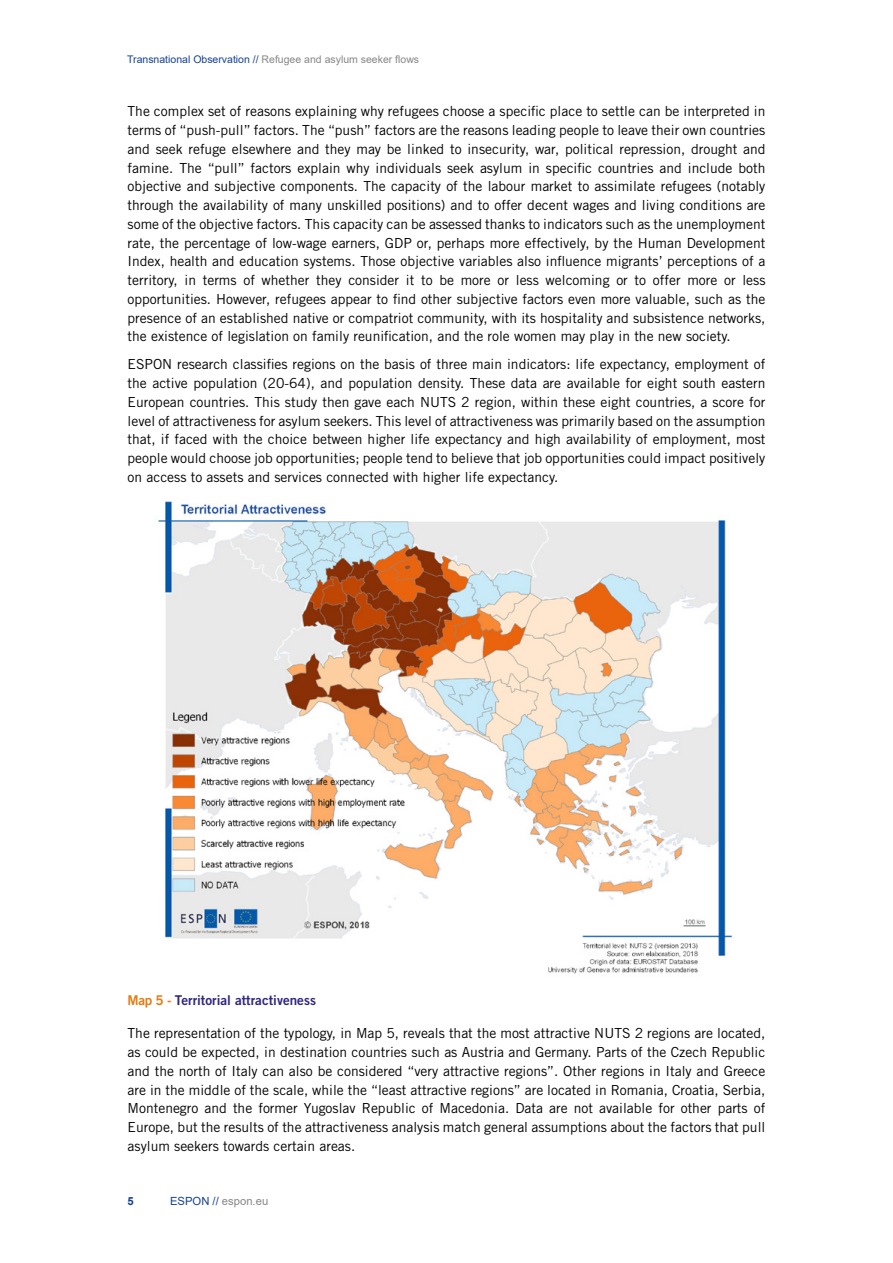
<style>
.page{position:relative;width:893px;height:1263px;background:#fff}
.page>*{position:absolute;margin:0;border:0;box-sizing:border-box;transform-origin:0 0}
.t1{font:13.8px/18.8px "Trade Gothic LT Std";color:#000;text-align:justify}
.t2{font:13.5px "Trade Gothic LT Std Bd 2";color:#302783}
.t3{font:11.25px "Arial";color:#878787}
.t4{font:700 11.25px "Arial";color:#154194}
.t5{font:10.5px "Arial";color:#878787}
.s1{color:#154194}
.s2{color:#e47b12}
</style>
<div class="page">
<img style="left:158px;top:501px;width:574px;height:473px">
<p class="t5" style="left:127px;top:52px;width:293px"><span class="s1">Transnational Observation //</span> Refugee and asylum seeker flows</p>
<p class="t1" style="left:128px;top:102px;width:639px">The complex set of reasons explaining why refugees choose a specific place to settle can be interpreted in terms of “push-pull” factors. The “push” factors are the reasons leading people to leave their own countries and seek refuge elsewhere and they may be linked to insecurity, war, political repression, drought and famine. The “pull” factors explain why individuals seek asylum in specific countries and include both objective and subjective components. The capacity of the labour market to assimilate refugees (notably through the availability of many unskilled positions) and to offer decent wages and living conditions are some of the objective factors. This capacity can be assessed thanks to indicators such as the unemployment rate, the percentage of low-wage earners, GDP or, perhaps more effectively, by the Human Development Index, health and education systems. Those objective variables also influence migrants’ perceptions of a territory, in terms of whether they consider it to be more or less welcoming or to offer more or less opportunities. However, refugees appear to find other subjective factors even more valuable, such as the presence of an established native or compatriot community, with its hospitality and subsistence networks, the existence of legislation on family reunification, and the role women may play in the new society.</p>
<p class="t1" style="left:128px;top:355px;width:639px">ESPON research classifies regions on the basis of three main indicators: life expectancy, employment of the active population (20-64), and population density. These data are available for eight south eastern European countries. This study then gave each NUTS 2 region, within these eight countries, a score for level of attractiveness for asylum seekers. This level of attractiveness was primarily based on the assumption that, if faced with the choice between higher life expectancy and high availability of employment, most people would choose job opportunities; people tend to believe that job opportunities could impact positively on access to assets and services connected with higher life expectancy.</p>
<p class="t2" style="left:128px;top:992px;width:190px"><span class="s2">Map 5 -</span> Territorial attractiveness</p>
<p class="t1" style="left:128px;top:1024px;width:639px">The representation of the typology, in Map 5, reveals that the most attractive NUTS 2 regions are located, as could be expected, in destination countries such as Austria and Germany. Parts of the Czech Republic and the north of Italy can also be considered “very attractive regions”. Other regions in Italy and Greece are in the middle of the scale, while the “least attractive regions” are located in Romania, Croatia, Serbia, Montenegro and the former Yugoslav Republic of Macedonia. Data are not available for other parts of Europe, but the results of the attractiveness analysis match general assumptions about the factors that pull asylum seekers towards certain areas.</p>
<p class="t4" style="left:128px;top:1193px;width:8px">5</p>
<p class="t3" style="left:170px;top:1193px;width:100px"><span class="s1">ESPON //</span> espon.eu</p>
</div>
